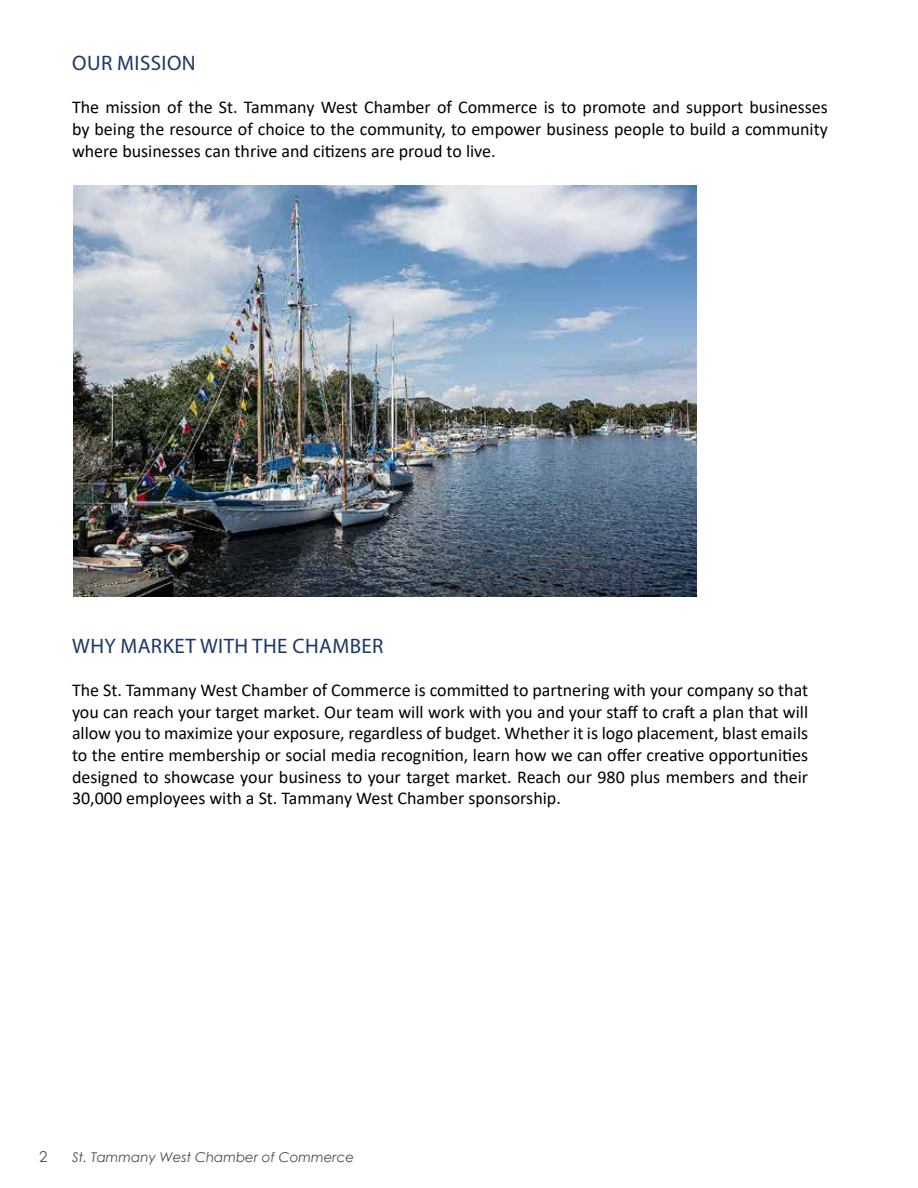
<style>
.page{position:relative;width:918px;height:1188px;background:#fff}
.page>*{position:absolute;margin:0;border:0;box-sizing:border-box;transform-origin:0 0}
.t1{font:21px "Myriad Pro";letter-spacing:.02em;color:#1d3767}
.t2{font:18px/21.6px "Calibri";color:#000;text-align:justify}
.t3{font:15px "Century Gothic";color:#4d4b4d}
.t4{font:italic 13.5px "Century Gothic";color:#4d4b4d}
</style>
<div class="page">
<img style="left:73px;top:185px;width:623px;height:411px">
<p class="t1" style="left:72px;top:50px;width:125px">OUR MISSION</p>
<p class="t2" style="left:72px;top:96px;width:757px">The mission of the St. Tammany West Chamber of Commerce is to promote and support businesses by being the resource of choice to the community, to empower business people to build a community where businesses can thrive and citizens are proud to live.</p>
<p class="t1" style="left:72px;top:633px;width:313px">WHY MARKET WITH THE CHAMBER</p>
<p class="t2" style="left:72px;top:679px;width:738px">The St. Tammany West Chamber of Commerce is committed to partnering with your company so that you can reach your target market. Our team will work with you and your staff to craft a plan that will allow you to maximize your exposure, regardless of budget. Whether it is logo placement, blast emails to the entire membership or social media recognition, learn how we can offer creative opportunities designed to showcase your business to your target market. Reach our 980 plus members and their 30,000 employees with a St. Tammany West Chamber sponsorship.</p>
<p class="t3" style="left:39px;top:1146px;width:10px">2</p>
<p class="t4" style="left:72px;top:1147px;width:283px">St. Tammany West Chamber of Commerce</p>
</div>
